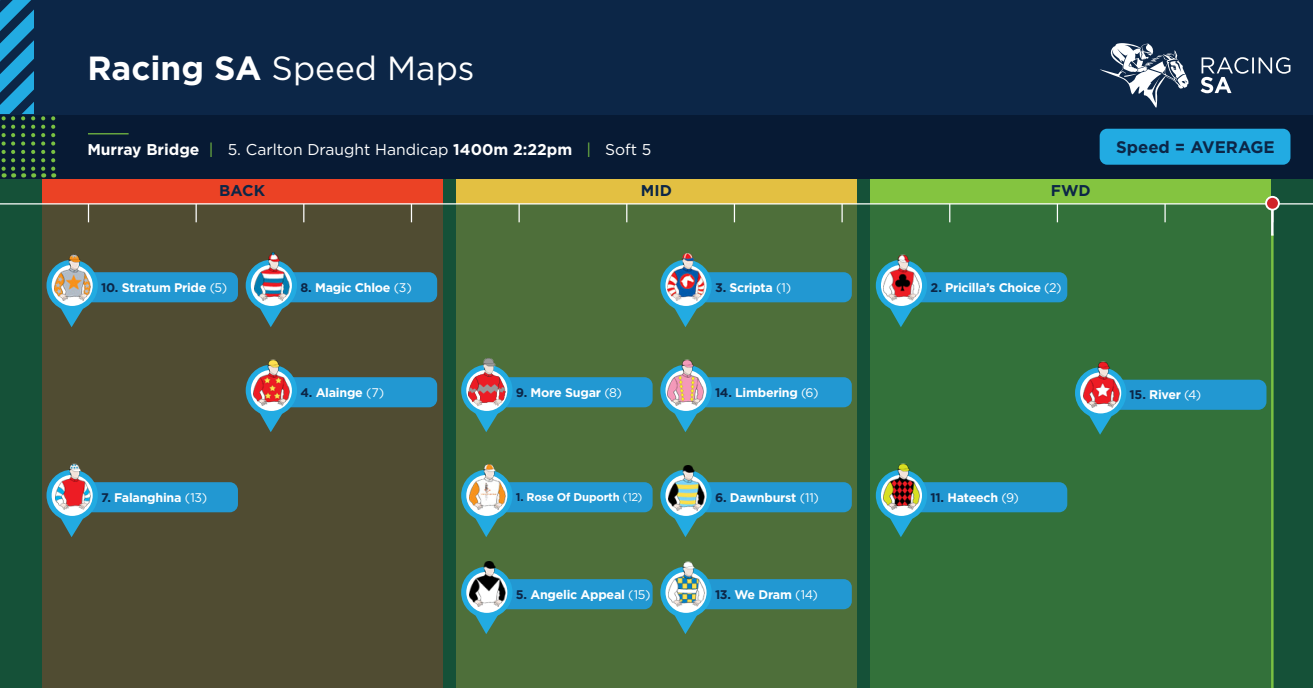
<style>
.page{position:relative;width:1313px;height:688px;background:#fff}
.page>*{position:absolute;margin:0;border:0;box-sizing:border-box;transform-origin:0 0}
.t1{font:33.5px "Gotham HTF";color:#fff}
.t2{font:700 16.75px "Gotham HTF";color:#0c2647}
.t3{font:15.62px "Gotham HTF";color:#fff}
.t4{font:700 15.62px "Gotham HTF";color:#0c2647}
.t5{font:700 12.5px "Gotham HTF";letter-spacing:-.02em;color:#fff}
.t6{font:700 11.25px "Gotham HTF";letter-spacing:-.015em;color:#fff}
.s1{font-weight:700}
.s2{color:#79c142}
.s3{font-family:"Gotham"}
.s4{color:#0c2647}
.s5{font-family:"Gotham";font-weight:400}
</style>
<div class="page">
<div style="left:0;top:147px;width:1312px;height:541px;background:#155138"></div>
<div style="left:42px;top:204px;width:400px;height:484px;background:#504c32"></div>
<div style="left:42px;top:178px;width:400px;height:26px;background:#eb4225"></div>
<div style="left:456px;top:178px;width:400px;height:26px;background:#e3c042"></div>
<div style="left:456px;top:204px;width:400px;height:484px;background:#4e6f3a"></div>
<div style="left:870px;top:178px;width:400px;height:26px;background:#84c440"></div>
<div style="left:870px;top:203px;width:400px;height:485px;background:#33713a"></div>
<div style="left:0;top:0;width:1312px;height:178px;background:#0c2647"></div>
<div style="left:0;top:115px;width:1312px;height:63px;background:#071a34"></div>
<hr style="left:88px;top:133px;width:41px;height:1px;background:#79c142">
<svg style="left:1200px;top:57px;width:90px;height:36px"></svg>
<svg style="left:1100px;top:43px;width:88px;height:65px"></svg>
<svg style="left:41px;top:116px;width:4px;height:61px"></svg>
<svg style="left:51px;top:116px;width:4px;height:61px"></svg>
<svg style="left:0;top:0;width:35px;height:177px"></svg>
<div style="left:1099px;top:129px;width:191px;height:36px;background:#22abe2;border-radius:8px"></div>
<hr style="left:0;top:203px;width:1312px;height:1px;background:#fff">
<svg style="left:411px;top:204px;width:1px;height:18px"></svg>
<svg style="left:1056px;top:204px;width:2px;height:18px"></svg>
<svg style="left:1164px;top:204px;width:1px;height:18px"></svg>
<svg style="left:949px;top:204px;width:1px;height:18px"></svg>
<svg style="left:841px;top:204px;width:1px;height:18px"></svg>
<svg style="left:734px;top:204px;width:1px;height:18px"></svg>
<svg style="left:626px;top:204px;width:1px;height:18px"></svg>
<svg style="left:518px;top:204px;width:2px;height:18px"></svg>
<svg style="left:303px;top:204px;width:1px;height:18px"></svg>
<svg style="left:195px;top:204px;width:2px;height:18px"></svg>
<svg style="left:88px;top:204px;width:1px;height:18px"></svg>
<svg style="left:46px;top:267px;width:192px;height:60px"></svg>
<svg style="left:46px;top:476px;width:192px;height:61px"></svg>
<svg style="left:461px;top:373px;width:191px;height:59px"></svg>
<svg style="left:461px;top:477px;width:191px;height:60px"></svg>
<svg style="left:461px;top:574px;width:191px;height:60px"></svg>
<svg style="left:660px;top:477px;width:192px;height:60px"></svg>
<svg style="left:660px;top:267px;width:192px;height:60px"></svg>
<svg style="left:660px;top:372px;width:192px;height:60px"></svg>
<svg style="left:660px;top:573px;width:192px;height:61px"></svg>
<svg style="left:1075px;top:374px;width:191px;height:60px"></svg>
<svg style="left:875px;top:267px;width:192px;height:60px"></svg>
<svg style="left:875px;top:477px;width:192px;height:60px"></svg>
<svg style="left:246px;top:371px;width:191px;height:61px"></svg>
<svg style="left:246px;top:266px;width:191px;height:61px"></svg>
<hr style="left:1271px;top:234px;width:2px;height:454px;background:#79c142">
<hr style="left:1271px;top:197px;width:2px;height:38px;background:#fff">
<div style="left:1266px;top:197px;width:12px;height:13px;background:#d1232a;border-radius:50%"></div>
<div style="left:1265px;top:196px;width:14px;height:14px;border:2px solid #fff;border-radius:50%"></div>
<img style="left:883px;top:463px;width:36px;height:46px">
<img style="left:668px;top:359px;width:36px;height:46px">
<img style="left:883px;top:254px;width:36px;height:46px">
<img style="left:669px;top:561px;width:36px;height:46px">
<img style="left:55px;top:463px;width:36px;height:47px">
<img style="left:54px;top:254px;width:36px;height:46px">
<img style="left:254px;top:359px;width:35px;height:46px">
<img style="left:469px;top:464px;width:36px;height:46px">
<img style="left:1083px;top:361px;width:36px;height:46px">
<img style="left:469px;top:561px;width:36px;height:45px">
<img style="left:668px;top:465px;width:36px;height:45px">
<img style="left:668px;top:254px;width:36px;height:46px">
<img style="left:468px;top:358px;width:38px;height:48px">
<img style="left:254px;top:253px;width:36px;height:47px">
<p class="t1" style="left:87px;top:49px;width:389px"><span class="s1">Racing SA</span> Speed Maps</p>
<p class="t3" style="left:87px;top:141px;width:565px"><span class="s1">Murray Bridge</span> <span class="s2">|</span> 5. Carlton Draught Handicap <span class="s1">1400m 2:22pm</span> <span class="s2">|</span> <span class="s3">Soft 5</span></p>
<p class="t2" style="left:1116px;top:137px;width:160px">Speed = AVERAGE</p>
<p class="t4" style="left:219px;top:182px;width:47px">BACK</p>
<p class="t4" style="left:641px;top:182px;width:33px">MID</p>
<p class="t4" style="left:1050px;top:182px;width:41px">FWD</p>
<p class="t5" style="left:101px;top:280px;width:128px"><span class="s4">10.</span> Stratum Pride <span class="s5">(5)</span></p>
<p class="t5" style="left:101px;top:490px;width:108px"><span class="s4">7.</span> Falanghina <span class="s5">(13)</span></p>
<p class="t5" style="left:300px;top:280px;width:113px"><span class="s4">8.</span> Magic Chloe <span class="s5">(3)</span></p>
<p class="t5" style="left:300px;top:385px;width:85px"><span class="s4">4.</span> Alainge <span class="s5">(7)</span></p>
<p class="t5" style="left:715px;top:280px;width:78px"><span class="s4">3.</span> Scripta <span class="s5">(1)</span></p>
<p class="t5" style="left:516px;top:385px;width:108px"><span class="s4">9.</span> More Sugar <span class="s5">(8)</span></p>
<p class="t5" style="left:715px;top:385px;width:105px"><span class="s4">14.</span> Limbering <span class="s5">(6)</span></p>
<p class="t6" style="left:516px;top:490px;width:128px"><span class="s4">1.</span> Rose Of Duporth <span class="s5">(12)</span></p>
<p class="t5" style="left:715px;top:490px;width:105px"><span class="s4">6.</span> Dawnburst <span class="s5">(11)</span></p>
<p class="t5" style="left:516px;top:586px;width:136px"><span class="s4">5.</span> Angelic Appeal <span class="s5">(15)</span></p>
<p class="t5" style="left:715px;top:586px;width:104px"><span class="s4">13.</span> We Dram <span class="s5">(14)</span></p>
<p class="t5" style="left:930px;top:280px;width:132px"><span class="s4">2.</span> Pricilla’s Choice <span class="s5">(2)</span></p>
<p class="t5" style="left:930px;top:490px;width:90px"><span class="s4">11.</span> Hateech <span class="s5">(9)</span></p>
<p class="t5" style="left:1129px;top:387px;width:73px"><span class="s4">15.</span> River <span class="s5">(4)</span></p>
</div>
